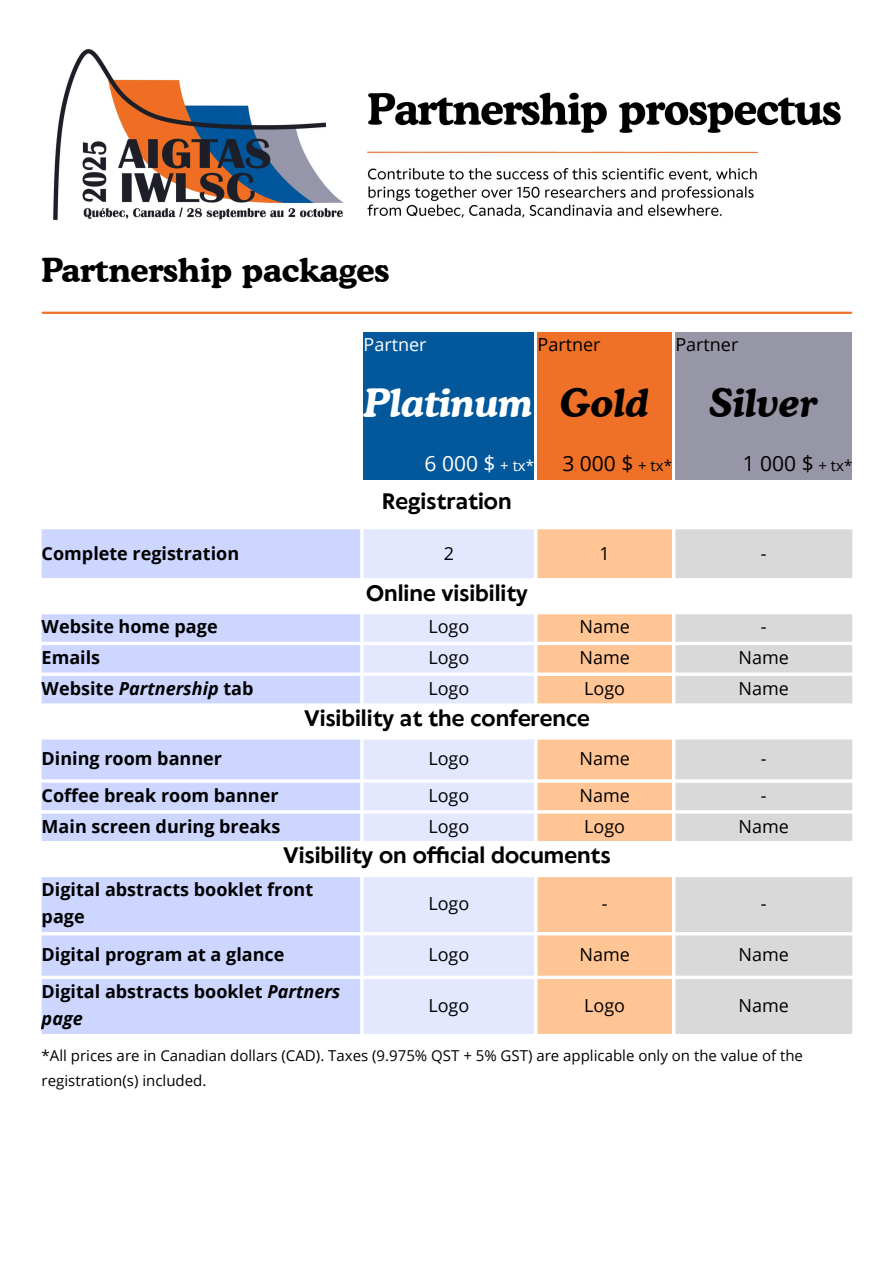
<style>
.page{position:relative;width:894px;height:1263px;background:#fff}
.page>*{position:absolute;margin:0;border:0;box-sizing:border-box;transform-origin:0 0}
.t1{font:italic 700 39px "Cooper BT";color:#000}
.t2{font:italic 700 39px "Cooper BT";color:#fff}
.t3{font:700 33px "Cooper BT";color:#000}
.t4{font:700 21px "Klein Text";color:#000}
.t5{font:21px "Open Sans";color:#000}
.t6{font:21px "Open Sans";color:#fff}
.t7{font:700 18px/27px "Open Sans";color:#000}
.t8{font:18px "Open Sans";color:#000}
.t9{font:italic 700 18px "Open Sans";color:#000}
.t10{font:18px "Open Sans";color:#fff}
.t11{font:15px/24.8px "Open Sans";color:#000}
.s1{font-size:15px}
.s2{font-style:normal}
.s3{font-style:italic}
</style>
<div class="page">
<img style="left:53px;top:49px;width:788px;height:171px">
<hr style="left:43px;top:312px;width:807px;height:2px;background:#ee7127">
<div style="left:363px;top:332px;width:171px;height:148px;background:#03589c"></div>
<div style="left:537px;top:332px;width:134px;height:148px;background:#ee7127"></div>
<div style="left:675px;top:332px;width:177px;height:148px;background:#9696a7"></div>
<svg style="left:42px;top:529px;width:318px;height:505px;fill:#cdd6ff"></svg>
<svg style="left:363px;top:529px;width:171px;height:505px;fill:#e3e8ff"></svg>
<svg style="left:537px;top:529px;width:134px;height:505px;fill:#ffc595"></svg>
<svg style="left:675px;top:529px;width:177px;height:505px;fill:#d9d9d9"></svg>
<h1 class="t3" style="left:42px;top:250px;width:349px">Partnership packages</h1>
<h3 class="t10" style="left:363px;top:332px;width:65px">Partner</h3>
<h1 class="t2" style="left:364px;top:379px;width:170px">Platinum</h1>
<h2 class="t6" style="left:424px;top:449px;width:111px">6 000 $ <span class="s1">+ tx*</span></h2>
<h3 class="t8" style="left:537px;top:332px;width:65px">Partner</h3>
<h1 class="t1" style="left:560px;top:379px;width:90px">Gold</h1>
<h2 class="t5" style="left:562px;top:449px;width:111px">3 000 $ <span class="s1">+ tx*</span></h2>
<h3 class="t8" style="left:675px;top:332px;width:65px">Partner</h3>
<h1 class="t1" style="left:709px;top:379px;width:111px">Silver</h1>
<h2 class="t5" style="left:742px;top:449px;width:111px">1 000 $ <span class="s1">+ tx*</span></h2>
<p class="t4" style="left:382px;top:490px;width:131px">Registration</p>
<p class="t7" style="left:42px;top:539px;width:199px">Complete registration</p>
<p class="t8" style="left:443px;top:540px;width:12px">2</p>
<p class="t8" style="left:599px;top:540px;width:12px">1</p>
<p class="t8" style="left:760px;top:540px;width:7px">-</p>
<p class="t4" style="left:366px;top:582px;width:163px">Online visibility</p>
<p class="t7" style="left:42px;top:613px;width:177px">Website home page</p>
<p class="t8" style="left:428px;top:614px;width:42px">Logo</p>
<p class="t8" style="left:579px;top:614px;width:52px">Name</p>
<p class="t8" style="left:760px;top:614px;width:7px">-</p>
<p class="t7" style="left:42px;top:644px;width:60px">Emails</p>
<p class="t8" style="left:428px;top:645px;width:42px">Logo</p>
<p class="t8" style="left:579px;top:645px;width:52px">Name</p>
<p class="t8" style="left:738px;top:645px;width:52px">Name</p>
<p class="t9" style="left:42px;top:676px;width:213px"><span class="s2">Website</span> Partnership <span class="s2">tab</span></p>
<p class="t8" style="left:428px;top:676px;width:42px">Logo</p>
<p class="t8" style="left:584px;top:676px;width:42px">Logo</p>
<p class="t8" style="left:738px;top:676px;width:52px">Name</p>
<p class="t4" style="left:304px;top:707px;width:287px">Visibility at the conference</p>
<p class="t7" style="left:42px;top:745px;width:182px">Dining room banner</p>
<p class="t8" style="left:428px;top:746px;width:42px">Logo</p>
<p class="t8" style="left:579px;top:746px;width:52px">Name</p>
<p class="t8" style="left:760px;top:746px;width:7px">-</p>
<p class="t7" style="left:42px;top:781px;width:238px">Coffee break room banner</p>
<p class="t8" style="left:428px;top:783px;width:42px">Logo</p>
<p class="t8" style="left:579px;top:783px;width:52px">Name</p>
<p class="t8" style="left:760px;top:783px;width:7px">-</p>
<p class="t7" style="left:42px;top:812px;width:240px">Main screen during breaks</p>
<p class="t8" style="left:428px;top:813px;width:42px">Logo</p>
<p class="t8" style="left:584px;top:813px;width:42px">Logo</p>
<p class="t8" style="left:738px;top:813px;width:52px">Name</p>
<p class="t4" style="left:283px;top:845px;width:329px">Visibility on official documents</p>
<p class="t7" style="left:42px;top:876px;width:273px">Digital abstracts booklet front page</p>
<p class="t8" style="left:428px;top:890px;width:42px">Logo</p>
<p class="t8" style="left:601px;top:890px;width:7px">-</p>
<p class="t8" style="left:760px;top:890px;width:7px">-</p>
<p class="t7" style="left:42px;top:941px;width:244px">Digital program at a glance</p>
<p class="t8" style="left:428px;top:942px;width:42px">Logo</p>
<p class="t8" style="left:579px;top:942px;width:52px">Name</p>
<p class="t8" style="left:738px;top:942px;width:52px">Name</p>
<p class="t7" style="left:42px;top:978px;width:300px">Digital abstracts booklet <span class="s3">Partners page</span></p>
<p class="t8" style="left:428px;top:992px;width:42px">Logo</p>
<p class="t8" style="left:584px;top:992px;width:42px">Logo</p>
<p class="t8" style="left:738px;top:992px;width:52px">Name</p>
<p class="t11" style="left:42px;top:1043px;width:762px">*All prices are in Canadian dollars (CAD). Taxes (9.975% QST + 5% GST) are applicable only on the value of the registration(s) included.</p>
</div>
